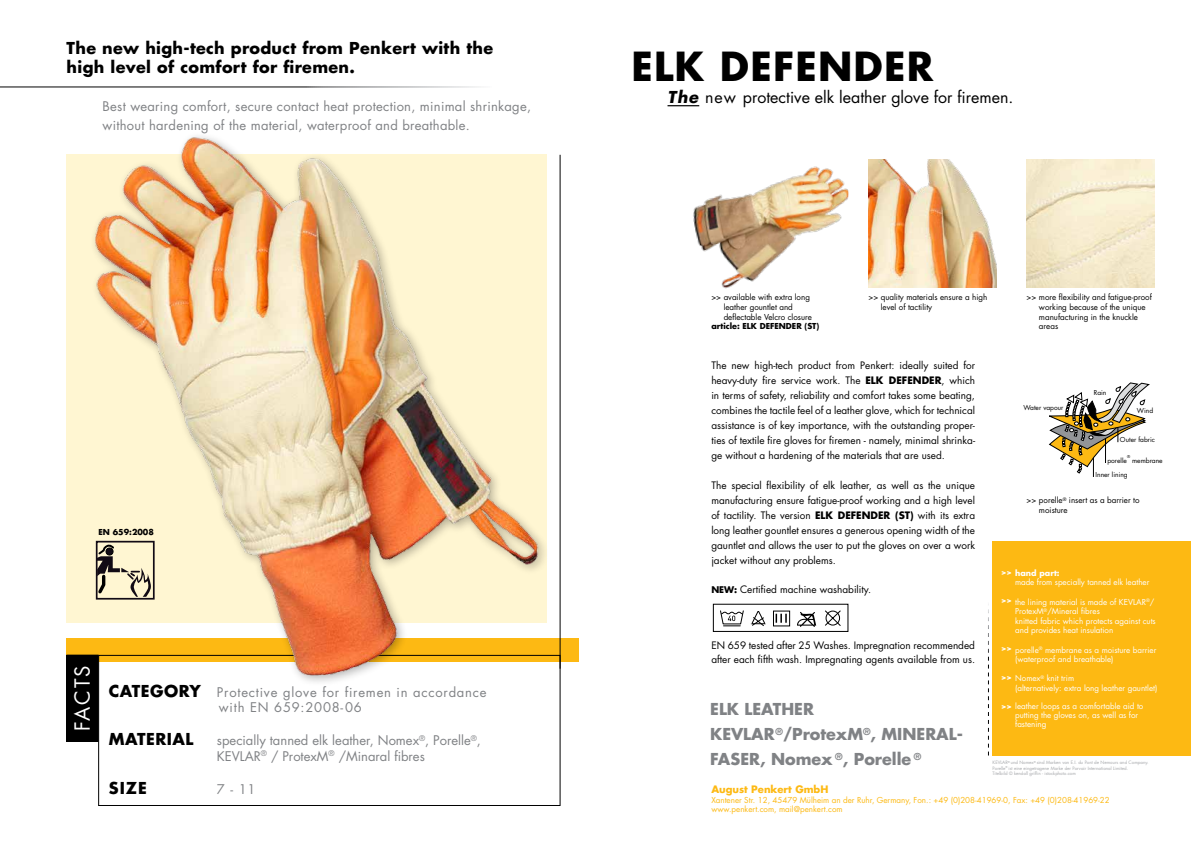
<style>
.page{position:relative;width:1191px;height:842px;background:#fff}
.page>*{position:absolute;margin:0;border:0;box-sizing:border-box;transform-origin:0 0}
.t1{font:700 39px "Futura";letter-spacing:.03em;color:#000}
.t2{font:20.3px "Futura";letter-spacing:.1em;color:#fff}
.t3{font:700 16px/19px "Futura";letter-spacing:.02em;color:#000}
.t4{font:700 16px/25px "Futura";color:#808285;text-align:right}
.t5{font:16px "Futura";color:#000}
.t6{font:13px/19px "Futura";letter-spacing:.02em;color:#808285}
.t7{font:13px/15.6px "Futura";color:#808285}
.t8{font:13px/15.6px "Futura";letter-spacing:.06em;color:#808285}
.t9{font:10px/15px "Futura";color:#000;text-align:justify}
.t10{font:700 10px "Futura";color:#fdb913}
.t11{font:8px/9.6px "Futura";color:#fff}
.t12{font:8px/9.6px "Futura";color:#000}
.t13{font:8px/9.6px "Futura";color:#fdb913}
.t14{font:700 8px "Futura";color:#000}
.t15{font:700 8px "Futura";color:#fff}
.t16{font:6.6px "Futura";color:#000}
.t17{font:4.5px/5.4px "Futura";color:#a7a9ac}
.t18{font:3.9px "Futura";color:#000}
.s1{font-weight:700;font-size:16px;color:#000}
.s2{font-weight:700;font-style:italic}
.s3{font-weight:700}
.s4{font-weight:700;font-size:9px}
</style>
<div class="page">
<div style="left:992px;top:541px;width:199px;height:214px;background:#fdb913"></div>
<svg style="left:988px;top:604px;width:1px;height:151px"></svg>
<div style="left:67px;top:638px;width:512px;height:24px;background:#fdb913"></div>
<div style="left:98px;top:655px;width:462px;height:151px;border:1px solid #000"></div>
<hr style="left:559px;top:155px;width:1px;height:514px;background:#000">
<img style="left:693px;top:166px;width:155px;height:123px">
<img style="left:868px;top:160px;width:128px;height:127px">
<div style="left:67px;top:655px;width:31px;height:86px;background:#000"></div>
<hr style="left:667px;top:105px;width:32px;height:1px;background:#000">
<img style="left:1026px;top:160px;width:128px;height:127px">
<div style="left:90px;top:132px;width:459px;height:555px;background:#000;opacity:.3"></div>
<img style="left:73px;top:135px;width:466px;height:557px">
<svg style="left:96px;top:541px;width:59px;height:59px;background:#bbb39b"></svg>
<svg style="left:1049px;top:383px;width:100px;height:94px"></svg>
<div style="left:713px;top:604px;width:135px;height:28px;border:1px solid #000"></div>
<svg style="left:720px;top:610px;width:24px;height:16px"></svg>
<svg style="left:825px;top:610px;width:15px;height:16px"></svg>
<svg style="left:750px;top:611px;width:16px;height:15px"></svg>
<svg style="left:797px;top:612px;width:19px;height:15px"></svg>
<div style="left:773px;top:611px;width:17px;height:15px;border:1px solid #000"></div>
<svg style="left:775px;top:614px;width:11px;height:9px"></svg>
<h3 class="t3" style="left:67px;top:39px;width:428px">The new high-tech product from Penkert with the high level of comfort for firemen.</h3>
<h3 class="t6" style="left:103px;top:97px;width:430px">Best wearing comfort, secure contact heat protection, minimal shrinkage, without hardening of the material, waterproof and breathable.</h3>
<p class="t14" style="left:99px;top:527px;width:57px">EN 659:2008</p>
<h2 class="t2" style="left:68px;top:731px;width:67px;rotate:-90deg">FACTS</h2>
<h3 class="t8" style="left:219px;top:684px;width:269px;text-indent:-110px"><span class="s1">CATEGORY</span> Protective glove for firemen in accordance with EN 659:2008-06</h3>
<h3 class="t3" style="left:109px;top:729px;width:86px">MATERIAL</h3>
<h3 class="t7" style="left:217px;top:732px;width:265px">specially tanned elk leather, Nomex<sup>®</sup>, Porelle<sup>®</sup>,<br>KEVLAR<sup>®</sup> / ProtexM<sup>®</sup> /Minaral fibres</h3>
<h3 class="t3" style="left:109px;top:778px;width:40px">SIZE</h3>
<h3 class="t6" style="left:217px;top:779px;width:40px">7 - 11</h3>
<h1 class="t1" style="left:631px;top:41px;width:303px">ELK DEFENDER</h1>
<h3 class="t5" style="left:667px;top:86px;width:347px"><span class="s2">The</span> new protective elk leather glove for firemen.</h3>
<p class="t12" style="left:723px;top:292px;width:90px;text-indent:-12px">&gt;&gt; available with extra long leather gountlet and deflectable Velcro closure</p>
<p class="t14" style="left:711px;top:321px;width:109px">article: ELK DEFENDER (ST)</p>
<p class="t12" style="left:880px;top:292px;width:108px;text-indent:-12px">&gt;&gt; quality materials ensure a high level of tactility</p>
<p class="t12" style="left:1039px;top:292px;width:114px;text-indent:-12px">&gt;&gt; more flexibility and fatigue-proof working because of the unique manufacturing in the knuckle areas</p>
<p class="t9" style="left:711px;top:358px;width:265px">The new high-tech product from Penkert: ideally suited for heavy-duty fire service work. The <span class="s3">ELK DEFENDER</span>, which in terms of safety, reliability and comfort takes some beating, combines the tactile feel of a leather glove, which for technical assistance is of key importance, with the outstanding proper&shy;ties of textile fire gloves for firemen - namely, minimal shrinka&shy;ge without a hardening of the materials that are used.</p>
<p class="t9" style="left:711px;top:478px;width:265px">The special flexibility of elk leather, as well as the unique manufacturing ensure fatigue-proof working and a high level of tactility. The version <span class="s3">ELK DEFENDER (ST)</span> with its extra long leather gountlet ensures a generous opening width of the gauntlet and allows the user to put the gloves on over a work jacket without any problems.</p>
<p class="t9" style="left:711px;top:582px;width:161px"><span class="s4">NEW:</span> Certified machine washability.</p>
<p class="t9" style="left:711px;top:638px;width:265px;line-height:14px">EN 659 tested after 25 Washes. Impregnation recommended after each fifth wash. Impregnating agents available from us.</p>
<h3 class="t4" style="left:710px;top:697px;width:11px">elk</h3>
<h3 class="t4" style="left:710px;top:697px;width:46px">leather<br>Kevlar</h3>
<h3 class="t4" style="left:775px;top:722px;width:133px"><sup>®</sup>/ProtexM<sup>®</sup>, Mineral</h3>
<h3 class="t4" style="left:956px;top:722px;width:8px">-</h3>
<h3 class="t4" style="left:710px;top:747px;width:11px">faser</h3>
<h3 class="t4" style="left:760px;top:747px;width:163px">, Nomex <sup>®</sup>, Porelle <sup>®</sup></h3>
<p class="t16" style="left:1023px;top:404px;width:41px">Water vapour</p>
<p class="t16" style="left:1093px;top:388px;width:14px">Rain</p>
<p class="t16" style="left:1137px;top:406px;width:18px">Wind</p>
<p class="t16" style="left:1120px;top:435px;width:37px">Outer fabric</p>
<p class="t16" style="left:1107px;top:456px;width:21px">porelle</p>
<p class="t18" style="left:1127px;top:454px;width:5px">®</p>
<p class="t16" style="left:1132px;top:456px;width:32px">membrane</p>
<p class="t16" style="left:1095px;top:470px;width:34px">Inner lining</p>
<p class="t12" style="left:1039px;top:495px;width:102px;text-indent:-12px">&gt;&gt; porelle<sup>®</sup> insert as a barrier to moisture</p>
<p class="t15" style="left:1015px;top:567px;width:46px">hand part:</p>
<p class="t11" style="left:1015px;top:578px;width:136px">made from specially tanned elk leather</p>
<p class="t11" style="left:1015px;top:597px;width:142px">the lining material is made of KEVLAR<sup>®</sup>/ ProtexM<sup>®</sup>/Mineral fibres<br>knitted fabric which protects against cuts and provides heat insulation</p>
<p class="t11" style="left:1015px;top:645px;width:143px">porelle<sup>®</sup> membrane as a moisture barrier (waterproof and breathable)</p>
<p class="t11" style="left:1015px;top:674px;width:144px">Nomex<sup>®</sup> knit trim<br>(alternatively: extra long leather gauntlet)</p>
<p class="t11" style="left:1015px;top:702px;width:130px;line-height:8.8px;text-indent:-14px"><span class="s3">&gt;&gt;</span> leather loops as a comfortable aid to putting the gloves on, as well as for fastening</p>
<p class="t15" style="left:1001px;top:566px;width:12px">&gt;&gt;</p>
<p class="t15" style="left:1001px;top:595px;width:12px">&gt;&gt;</p>
<p class="t15" style="left:1001px;top:643px;width:12px">&gt;&gt;</p>
<p class="t15" style="left:1001px;top:672px;width:12px">&gt;&gt;</p>
<p class="t17" style="left:992px;top:760px;width:158px">KEVLAR<sup>®</sup> und Nomex<sup>®</sup> sind Marken von E.I. du Pont de Nemours and Company.<br>Porelle<sup>®</sup> ist eine eingetragene Marke der Porvair International Limited.<br>Titelbild © kendall griffin - istockphoto.com</p>
<p class="t10" style="left:711px;top:783px;width:119px">August Penkert GmbH</p>
<p class="t13" style="left:711px;top:795px;width:400px">Xantener Str. 12, 45479 Mülheim an der Ruhr, Germany, Fon.: +49 (0)208-41969-0, Fax: +49 (0)208-41969-22 www.penkert.com, mail@penkert.com</p>
</div>
